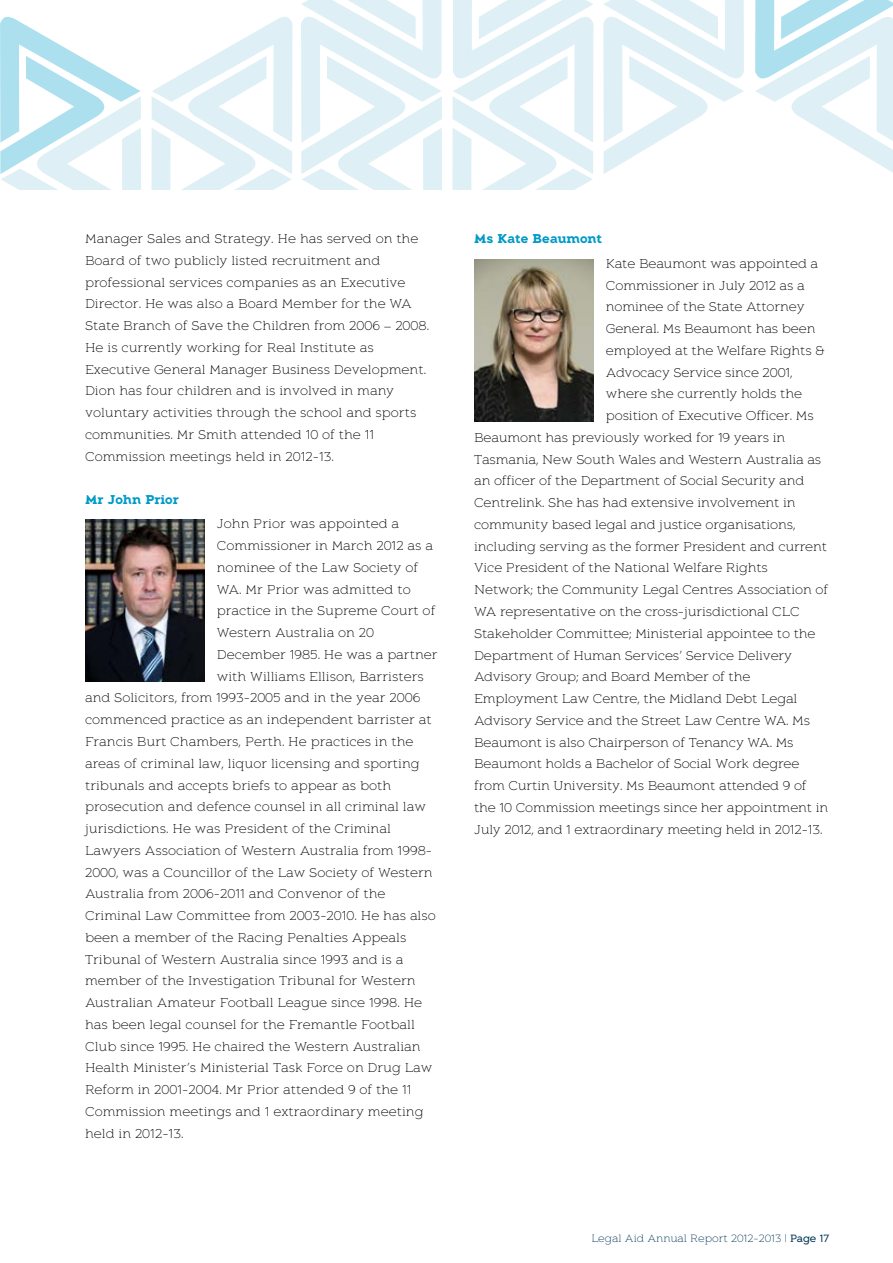
<style>
.page{position:relative;width:893px;height:1263px;background:#fff}
.page>*{position:absolute;margin:0;border:0;box-sizing:border-box;transform-origin:0 0}
.t1{font:300 12.75px/21.8px "Aeron";color:#000}
.t2{font:700 12.75px "Aeron";color:#009ac7}
.t3{font:300 10.5px "Aeron";color:#003556}
.s1{font-weight:400}
</style>
<div class="page">
<svg style="left:0;top:16px;width:141px;height:174px"></svg>
<svg style="left:151px;top:17px;width:142px;height:173px"></svg>
<svg style="left:301px;top:0;width:141px;height:190px"></svg>
<svg style="left:452px;top:0;width:142px;height:190px"></svg>
<svg style="left:603px;top:0;width:141px;height:174px"></svg>
<svg style="left:755px;top:0;width:138px;height:173px"></svg>
<img style="left:474px;top:259px;width:119px;height:162px">
<img style="left:85px;top:520px;width:119px;height:161px">
<p class="t1" style="left:85px;top:228px;width:346px">Manager Sales and Strategy. He has served on the Board of two publicly listed recruitment and professional services companies as an Executive Director. He was also a Board Member for the WA State Branch of Save the Children from 2006 – 2008.<br>He is currently working for Real Institute as Executive General Manager Business Development.<br>Dion has four children and is involved in many voluntary activities through the school and sports communities. Mr Smith attended 10 of the 11<br>Commission meetings held in 2012-13.</p>
<p class="t2" style="left:85px;top:491px;width:95px">Mr John Prior</p>
<p class="t1" style="left:217px;top:513px;width:184px">John Prior was appointed a</p>
<p class="t1" style="left:217px;top:535px;width:218px">Commissioner in March 2012 as a</p>
<p class="t1" style="left:217px;top:557px;width:203px">nominee of the Law Society of</p>
<p class="t1" style="left:217px;top:579px;width:195px">WA. Mr Prior was admitted to</p>
<p class="t1" style="left:217px;top:600px;width:220px">practice in the Supreme Court of</p>
<p class="t1" style="left:217px;top:622px;width:159px">Western Australia on 20</p>
<p class="t1" style="left:217px;top:644px;width:222px">December 1985. He was a partner</p>
<p class="t1" style="left:217px;top:666px;width:209px">with Williams Ellison, Barristers</p>
<p class="t1" style="left:85px;top:687px;width:337px">and Solicitors, from 1993-2005 and in the year 2006</p>
<p class="t1" style="left:85px;top:709px;width:348px">commenced practice as an independent barrister at</p>
<p class="t1" style="left:85px;top:731px;width:330px">Francis Burt Chambers, Perth. He practices in the</p>
<p class="t1" style="left:85px;top:753px;width:336px">areas of criminal law, liquor licensing and sporting</p>
<p class="t1" style="left:85px;top:774px;width:308px">tribunals and accepts briefs to appear as both</p>
<p class="t1" style="left:85px;top:796px;width:342px">prosecution and defence counsel in all criminal law</p>
<p class="t1" style="left:85px;top:818px;width:307px">jurisdictions. He was President of the Criminal</p>
<p class="t1" style="left:85px;top:840px;width:349px">Lawyers Association of Western Australia from 1998-</p>
<p class="t1" style="left:85px;top:861px;width:349px">2000, was a Councillor of the Law Society of Western</p>
<p class="t1" style="left:85px;top:883px;width:302px">Australia from 2006-2011 and Convenor of the</p>
<p class="t1" style="left:85px;top:905px;width:352px">Criminal Law Committee from 2003-2010. He has also</p>
<p class="t1" style="left:85px;top:927px;width:323px">been a member of the Racing Penalties Appeals</p>
<p class="t1" style="left:85px;top:948px;width:320px">Tribunal of Western Australia since 1993 and is a</p>
<p class="t1" style="left:85px;top:970px;width:332px">member of the Investigation Tribunal for Western</p>
<p class="t1" style="left:85px;top:992px;width:339px">Australian Amateur Football League since 1998. He</p>
<p class="t1" style="left:85px;top:1014px;width:331px">has been legal counsel for the Fremantle Football</p>
<p class="t1" style="left:85px;top:1035px;width:337px">Club since 1995. He chaired the Western Australian</p>
<p class="t1" style="left:85px;top:1057px;width:349px">Health Minister’s Ministerial Task Force on Drug Law</p>
<p class="t1" style="left:85px;top:1079px;width:328px">Reform in 2001-2004. Mr Prior attended 9 of the 11</p>
<p class="t1" style="left:85px;top:1101px;width:340px">Commission meetings and 1 extraordinary meeting</p>
<p class="t1" style="left:85px;top:1122px;width:100px">held in 2012-13.</p>
<p class="t2" style="left:474px;top:231px;width:130px">Ms Kate Beaumont</p>
<p class="t1" style="left:606px;top:253px;width:214px">Kate Beaumont was appointed a</p>
<p class="t1" style="left:606px;top:275px;width:200px">Commissioner in July 2012 as a</p>
<p class="t1" style="left:606px;top:296px;width:200px">nominee of the State Attorney</p>
<p class="t1" style="left:606px;top:318px;width:211px">General. Ms Beaumont has been</p>
<p class="t1" style="left:606px;top:340px;width:220px">employed at the Welfare Rights &amp;</p>
<p class="t1" style="left:606px;top:362px;width:188px">Advocacy Service since 2001,</p>
<p class="t1" style="left:606px;top:383px;width:198px">where she currently holds the</p>
<p class="t1" style="left:606px;top:405px;width:209px">position of Executive Officer. Ms</p>
<p class="t1" style="left:474px;top:427px;width:313px">Beaumont has previously worked for 19 years in</p>
<p class="t1" style="left:474px;top:449px;width:349px">Tasmania, New South Wales and Western Australia as</p>
<p class="t1" style="left:474px;top:470px;width:332px">an officer of the Department of Social Security and</p>
<p class="t1" style="left:474px;top:492px;width:323px">Centrelink. She has had extensive involvement in</p>
<p class="t1" style="left:474px;top:514px;width:323px">community based legal and justice organisations,</p>
<p class="t1" style="left:474px;top:536px;width:354px">including serving as the former President and current</p>
<p class="t1" style="left:474px;top:557px;width:295px">Vice President of the National Welfare Rights</p>
<p class="t1" style="left:474px;top:579px;width:355px">Network; the Community Legal Centres Association of</p>
<p class="t1" style="left:474px;top:601px;width:327px">WA representative on the cross-jurisdictional CLC</p>
<p class="t1" style="left:474px;top:623px;width:343px">Stakeholder Committee; Ministerial appointee to the</p>
<p class="t1" style="left:474px;top:644px;width:320px">Department of Human Services’ Service Delivery</p>
<p class="t1" style="left:474px;top:666px;width:278px">Advisory Group; and Board Member of the</p>
<p class="t1" style="left:474px;top:688px;width:325px">Employment Law Centre, the Midland Debt Legal</p>
<p class="t1" style="left:474px;top:710px;width:338px">Advisory Service and the Street Law Centre WA. Ms</p>
<p class="t1" style="left:474px;top:731px;width:321px">Beaumont is also Chairperson of Tenancy WA. Ms</p>
<p class="t1" style="left:474px;top:753px;width:327px">Beaumont holds a Bachelor of Social Work degree</p>
<p class="t1" style="left:474px;top:775px;width:334px">from Curtin University. Ms Beaumont attended 9 of</p>
<p class="t1" style="left:474px;top:797px;width:356px">the 10 Commission meetings since her appointment in</p>
<p class="t1" style="left:474px;top:818px;width:350px">July 2012, and 1 extraordinary meeting held in 2012-13.</p>
<p class="t3" style="left:591px;top:1232px;width:239px">Legal Aid Annual Report 2012-2013 | <span class="s1">Page 17</span></p>
</div>
